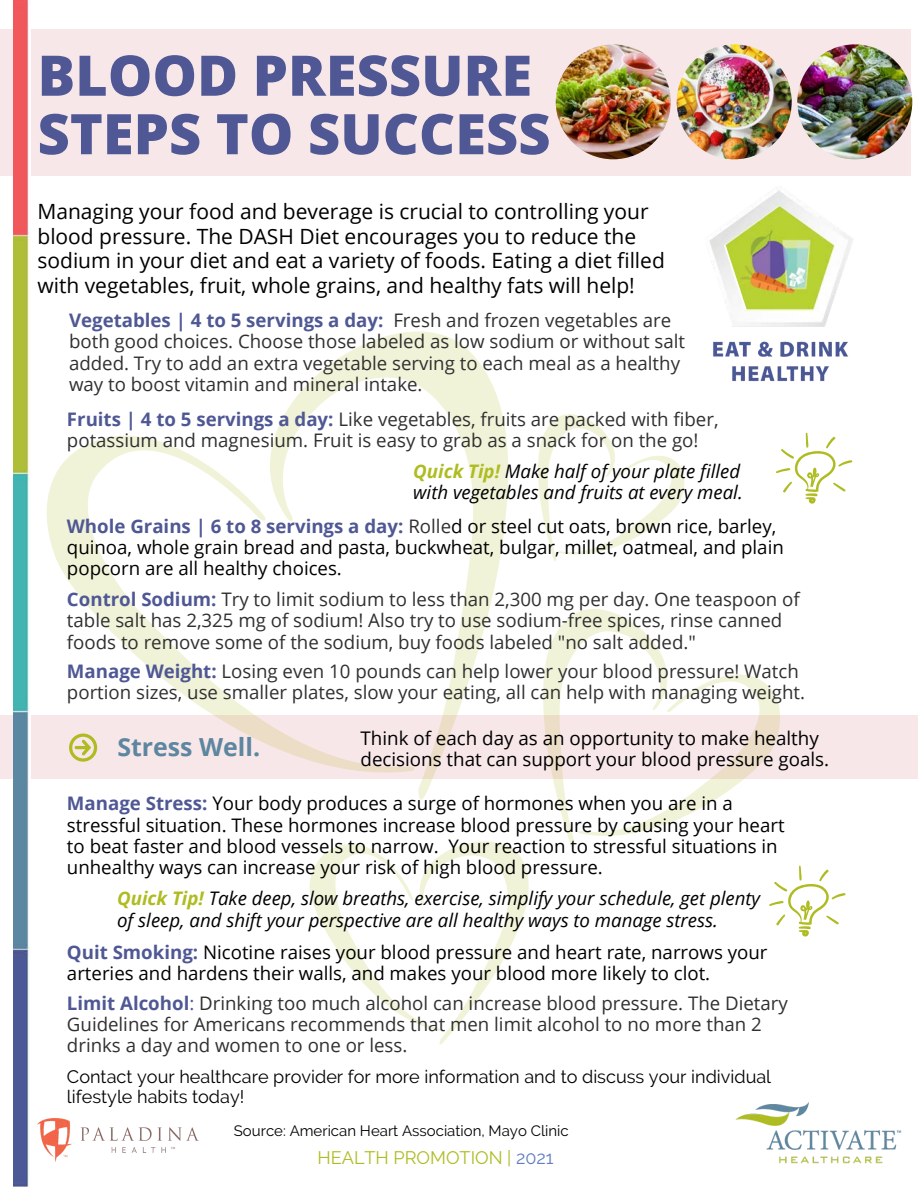
<style>
.page{position:relative;width:918px;height:1188px;background:#fff}
.page>*{position:absolute;margin:0;border:0;box-sizing:border-box;transform-origin:0 0}
.t1{font:800 55.95px/58.5px "Open Sans";color:#4f5894}
.t2{font:700 24.9px "Open Sans";color:#5d86a0}
.t3{font:21px/24.8px "Open Sans";color:#000}
.t4{font:18.75px/21.3px "Open Sans";color:#303030}
.t5{font:18.75px/21.3px "Open Sans";color:#000}
.t6{font:italic 18.75px/21.3px "Open Sans";color:#000}
.t7{font:18.15px/20.7px "Raleway";color:#000}
.t8{font:18.15px "Raleway";color:#afbc21}
.t9{font:15px "Raleway";color:#000}
.s1{font-weight:700;color:#4f5894}
.s2{font-weight:700;color:#afbc21}
.s3{color:#303030}
.s4{color:#4f5894}
.s5{color:#627dc2}
</style>
<div class="page">
<svg style="left:46px;top:435px;width:169px;height:281px"></svg>
<svg style="left:215px;top:332px;width:300px;height:468px"></svg>
<svg style="left:542px;top:609px;width:239px;height:238px"></svg>
<svg style="left:309px;top:841px;width:220px;height:204px"></svg>
<svg style="left:538px;top:414px;width:147px;height:148px"></svg>
<div style="left:0;top:30px;width:910px;height:145px;background:#f8e7e9"></div>
<svg style="left:0;top:716px;width:918px;height:63px;background:#f6e6e5"></svg>
<svg style="left:69px;top:734px;width:28px;height:28px"></svg>
<img style="left:735px;top:1102px;width:167px;height:62px">
<img style="left:14px;top:0;width:16px;height:1187px">
<img style="left:709px;top:190px;width:144px;height:192px">
<img style="left:556px;top:44px;width:115px;height:115px;border-radius:50%">
<img style="left:677px;top:44px;width:115px;height:115px;border-radius:50%">
<img style="left:797px;top:44px;width:115px;height:115px;border-radius:50%">
<svg style="left:776px;top:433px;width:76px;height:71px"></svg>
<svg style="left:769px;top:866px;width:77px;height:71px"></svg>
<img style="left:38px;top:1118px;width:160px;height:43px">
<p class="t1" style="left:38px;top:45px;width:515px">BLOOD PRESSURE<br>STEPS TO SUCCESS</p>
<p class="t3" style="left:38px;top:198px;width:629px">Managing your food and beverage is crucial to controlling your blood pressure. The DASH Diet encourages you to reduce the sodium in your diet and eat a variety of foods. Eating a diet filled with vegetables, fruit, whole grains, and healthy fats will help!</p>
<p class="t4" style="left:69px;top:309px;width:618px"><span class="s1">Vegetables | 4 to 5 servings a day:</span> Fresh and frozen vegetables are both good choices. Choose those labeled as low sodium or without salt added. Try to add an extra vegetable serving to each meal as a healthy way to boost vitamin and mineral intake.</p>
<p class="t4" style="left:67px;top:408px;width:653px"><span class="s1">Fruits | 4 to 5 servings a day:</span> Like vegetables, fruits are packed with fiber, potassium and magnesium. Fruit is easy to grab as a snack for on the go!</p>
<p class="t6" style="left:413px;top:460px;width:331px"><span class="s2">Quick Tip!</span> Make half of your plate filled with vegetables and fruits at every meal.</p>
<p class="t5" style="left:67px;top:515px;width:718px"><span class="s1">Whole Grains | 6 to 8 servings a day:</span> <span class="s3">Rolle</span>d or steel cut oats, brown rice, barley, quinoa, whole grain bread and pasta, buckwheat, bulgar, millet, oatmeal, and plain popcorn are all healthy choices.</p>
<p class="t4" style="left:67px;top:588px;width:734px"><span class="s1">Control Sodium:</span> Try to limit sodium to less than 2,300 mg per day. One teaspoon of table salt has 2,325 mg of sodium! Also try to use sodium-free spices, rinse canned foods to remove some of the sodium, buy foods labeled "no salt added."</p>
<p class="t4" style="left:67px;top:660px;width:740px"><span class="s1">Manage Weight:</span> Losing even 10 pounds can help lower your blood pressure! Watch portion sizes, use smaller plates, slow your eating, all can help with managing weight.</p>
<p class="t2" style="left:117px;top:729px;width:144px">Stress Well.</p>
<p class="t5" style="left:361px;top:727px;width:470px">Think of each day as an opportunity to make healthy decisions that can support your blood pressure goals.</p>
<p class="t5" style="left:67px;top:792px;width:719px"><span class="s1">Manage Stress:</span> Your body produces a surge of hormones when you are in a stressful situation. These hormones increase blood pressure by causing your heart to beat faster and blood vessels to narrow. Your reaction to stressful situations in unhealthy ways can increase your risk of high blood pressure.</p>
<p class="t6" style="left:117px;top:888px;width:645px"><span class="s2">Quick Tip!</span> Take deep, slow breaths, exercise, simplify your schedule, get plenty of sleep, and shift your perspective are all healthy ways to manage stress.</p>
<p class="t5" style="left:67px;top:941px;width:702px"><span class="s1">Quit Smoking:</span> Nicotine raises your blood pressure and heart rate, narrows your arteries and hardens their walls, and makes your blood more likely to clot.</p>
<p class="t4" style="left:67px;top:992px;width:722px"><span class="s1">Limit Alcohol</span><span class="s4">:</span> Drinking too much alcohol can increase blood pressure. The Dietary<br>Guidelines for Americans recommends that men limit alcohol to no more than 2 drinks a day and women to one or less.</p>
<p class="t7" style="left:67px;top:1066px;width:706px">Contact your healthcare provider for more information and to discuss your individual lifestyle habits today!</p>
<p class="t9" style="left:234px;top:1122px;width:336px">Source: American Heart Association, Mayo Clinic</p>
<p class="t8" style="left:318px;top:1147px;width:238px">HEALTH PROMOTION | <span class="s5">2021</span></p>
</div>
